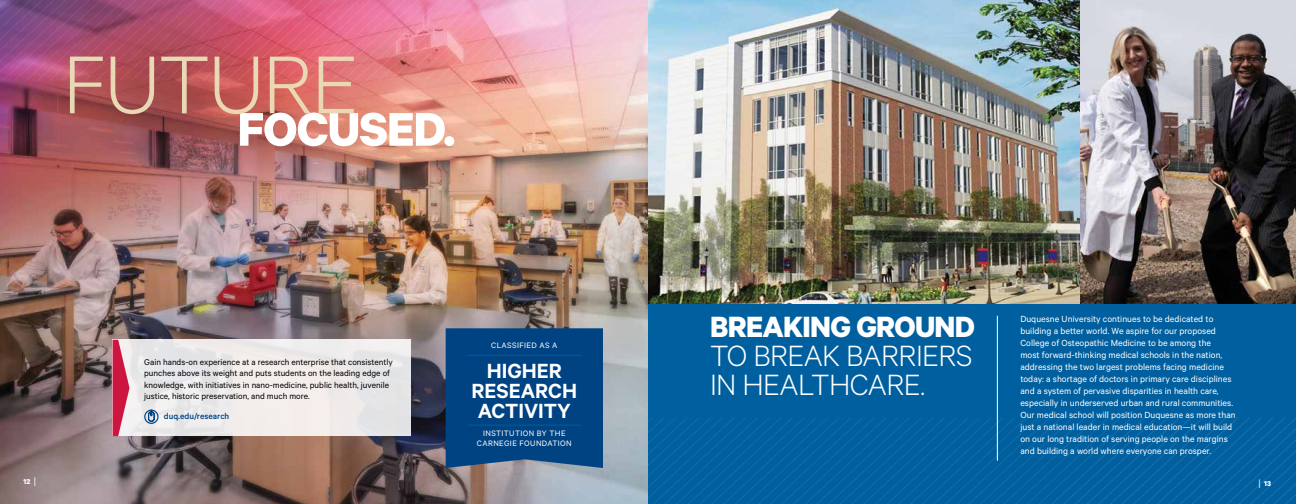
<style>
.page{position:relative;width:1296px;height:504px;background:#fff}
.page>*{position:absolute;margin:0;border:0;box-sizing:border-box;transform-origin:0 0}
.t1{font:300 92.3px "Calibre";letter-spacing:-.02em;color:#e8d8b4}
.t2{font:700 53.2px "Calibre";letter-spacing:-.02em;color:#fff}
.t3{font:300 33px/29px "Calibre";letter-spacing:-.02em;color:#fff}
.t4{font:700 33px "Calibre";letter-spacing:-.02em;color:#fff}
.t5{font:600 23.1px/20.1px "Calibre";color:#fff;text-align:center}
.t6{font:10px/12px "Calibre";color:#fff}
.t7{font:9.5px/11.4px "Calibre";color:#000}
.t8{font:500 9.5px "Calibre";color:#004383}
.t9{font:8.8px/9.7px "Calibre";letter-spacing:.045em;color:#fff;text-align:center}
.t10{font:700 8px "Calibre";color:#fff}
.s1{font-weight:300;font-size:14px}
</style>
<div class="page">
<div style="left:639px;top:282px;width:657px;height:222px;background:#005f9e"></div>
<svg style="left:648px;top:418px;width:648px;height:86px"></svg>
<img style="left:0;top:81px;width:648px;height:423px">
<img style="left:0;top:0;width:648px;height:81px">
<div style="left:446px;top:328px;width:157px;height:140px;background:#004383"></div>
<hr style="left:468px;top:425px;width:113px;height:1px;background:#005f9e">
<hr style="left:468px;top:355px;width:113px;height:1px;background:#005f9e">
<div style="left:113px;top:340px;width:298px;height:96px;background:#efebeb"></div>
<svg style="left:144px;top:410px;width:15px;height:14px"></svg>
<svg style="left:113px;top:340px;width:16px;height:96px"></svg>
<img style="left:648px;top:0;width:648px;height:304px">
<hr style="left:997px;top:316px;width:1px;height:145px;background:#fff">
<h1 class="t1" style="left:63px;top:31px;width:298px">FUTURE</h1>
<h2 class="t2" style="left:238px;top:97px;width:219px">FOCUSED.</h2>
<p class="t10" style="left:23px;top:477px;width:14px">12 <span class="s1">I</span></p>
<p class="t7" style="left:144px;top:356px;width:250px">Gain hands-on experience at a research enterprise that consistently punches above its weight and puts students on the leading edge of knowledge, with initiatives in nano-medicine, public health, juvenile justice, historic preservation, and much more.</p>
<p class="t8" style="left:164px;top:410px;width:67px">duq.edu/research</p>
<p class="t9" style="left:491px;top:340px;width:68px">CLASSIFIED AS A</p>
<h3 class="t5" style="left:472px;top:360px;width:107px">HIGHER<br>RESEARCH<br>ACTIVITY</h3>
<p class="t9" style="left:477px;top:429px;width:96px">INSTITUTION BY THE<br>CARNEGIE FOUNDATION</p>
<h3 class="t4" style="left:710px;top:307px;width:266px">BREAKING GROUND</h3>
<h3 class="t3" style="left:710px;top:340px;width:264px">TO BREAK BARRIERS<br>IN HEALTHCARE.</h3>
<p class="t6" style="left:1020px;top:313px;width:217px">Duquesne University continues to be dedicated to building a better world. We aspire for our proposed College of Osteopathic Medicine to be among the<br>most forward-thinking medical schools in the nation, addressing the two largest problems facing medicine today: a shortage of doctors in primary care disciplines and a system of pervasive disparities in health care, especially in underserved urban and rural communities.<br>Our medical school will position Duquesne as more than just a national leader in medical education—it will build on our long tradition of serving people on the margins and building a world where everyone can prosper.</p>
<p class="t10" style="left:1258px;top:478px;width:14px"><span class="s1">I</span> 13</p>
</div>
